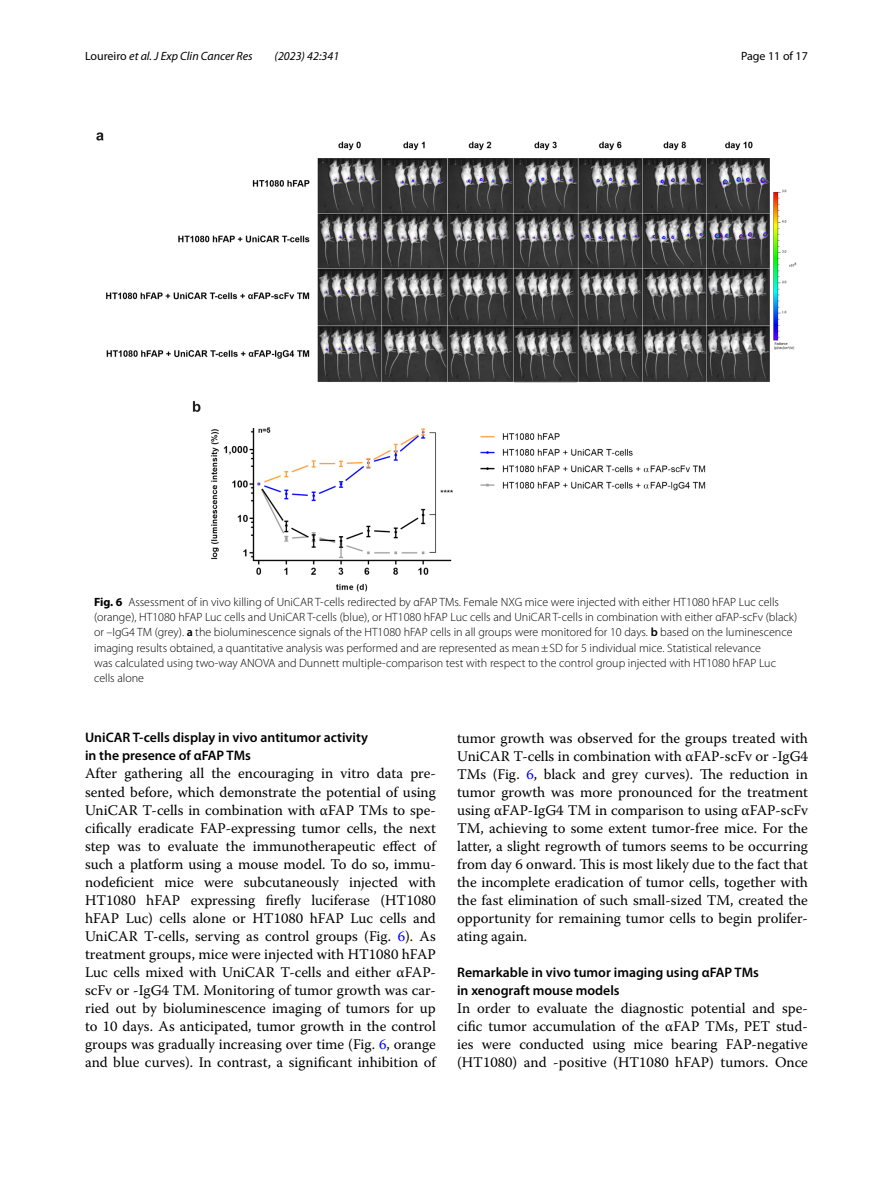
<style>
.page{position:relative;width:893px;height:1187px;background:#fff}
.page>*{position:absolute;margin:0;border:0;box-sizing:border-box;transform-origin:0 0}
.t1{font:14.7px/18px "Warnock Pro";color:#000;text-align:justify}
.t2{font:600 13.8px/18px "Myriad Pro";color:#000}
.t3{font:300 12px/15px "Myriad Pro";color:#000}
.t4{font:italic 12px "Myriad Pro";color:#000}
.t5{font:12px "Myriad Pro";color:#000}
.s1{font-style:normal}
.s2{font-weight:700}
.s3{font-weight:600}
.s4{color:#00f}
</style>
<div class="page">
<img style="left:96px;top:133px;width:701px;height:458px">
<p class="t4" style="left:85px;top:48px;width:169px"><span class="s1">Loureiro</span> et al. J Exp Clin Cancer Res</p>
<p class="t4" style="left:275px;top:48px;width:66px">(2023) 42:341</p>
<p class="t5" style="left:741px;top:48px;width:68px">Page 11 of 17</p>
<p class="t3" style="left:94px;top:595px;width:705px"><span class="s2">Fig. 6</span> Assessment of in vivo killing of UniCAR T-cells redirected by αFAP TMs. Female NXG mice were injected with either HT1080 hFAP Luc cells (orange), HT1080 hFAP Luc cells and UniCAR T-cells (blue), or HT1080 hFAP Luc cells and UniCAR T-cells in combination with either αFAP-scFv (black) or –IgG4 TM (grey). <span class="s3">a</span> the bioluminescence signals of the HT1080 hFAP cells in all groups were monitored for 10 days. <span class="s3">b</span> based on the luminescence imaging results obtained, a quantitative analysis was performed and are represented as mean±SD for 5 individual mice. Statistical relevance<br>was calculated using two-way ANOVA and Dunnett multiple-comparison test with respect to the control group injected with HT1080 hFAP Luc cells alone</p>
<p class="t2" style="left:85px;top:728px;width:284px">UniCAR T‑cells display in vivo antitumor activity in the presence of αFAP TMs</p>
<p class="t1" style="left:85px;top:764px;width:352px">After gathering all the encouraging in vitro data pre&shy;sented before, which demonstrate the potential of using UniCAR T-cells in combination with αFAP TMs to spe&shy;cifically eradicate FAP-expressing tumor cells, the next step was to evaluate the immunotherapeutic effect of such a platform using a mouse model. To do so, immu&shy;nodeficient mice were subcutaneously injected with HT1080 hFAP expressing firefly luciferase (HT1080 hFAP Luc) cells alone or HT1080 hFAP Luc cells and UniCAR T-cells, serving as control groups (Fig. <span class="s4">6</span>). As treatment groups, mice were injected with HT1080 hFAP Luc cells mixed with UniCAR T-cells and either αFAP&shy;scFv or -IgG4 TM. Monitoring of tumor growth was car&shy;ried out by bioluminescence imaging of tumors for up to 10 days. As anticipated, tumor growth in the control groups was gradually increasing over time (Fig. <span class="s4">6</span>, orange and blue curves). In contrast, a significant inhibition of</p>
<p class="t1" style="left:457px;top:728px;width:352px">tumor growth was observed for the groups treated with UniCAR T-cells in combination with αFAP-scFv or -IgG4<br>TMs (Fig. <span class="s4">6</span>, black and grey curves). The reduction in tumor growth was more pronounced for the treatment using αFAP-IgG4 TM in comparison to using αFAP-scFv TM, achieving to some extent tumor-free mice. For the latter, a slight regrowth of tumors seems to be occurring from day 6 onward. This is most likely due to the fact that the incomplete eradication of tumor cells, together with the fast elimination of such small-sized TM, created the opportunity for remaining tumor cells to begin prolifer&shy;ating again.</p>
<p class="t2" style="left:457px;top:962px;width:303px">Remarkable in vivo tumor imaging using αFAP TMs in xenograft mouse models</p>
<p class="t1" style="left:457px;top:998px;width:352px">In order to evaluate the diagnostic potential and spe&shy;cific tumor accumulation of the αFAP TMs, PET stud&shy;ies were conducted using mice bearing FAP-negative (HT1080) and -positive (HT1080 hFAP) tumors. Once</p>
</div>
